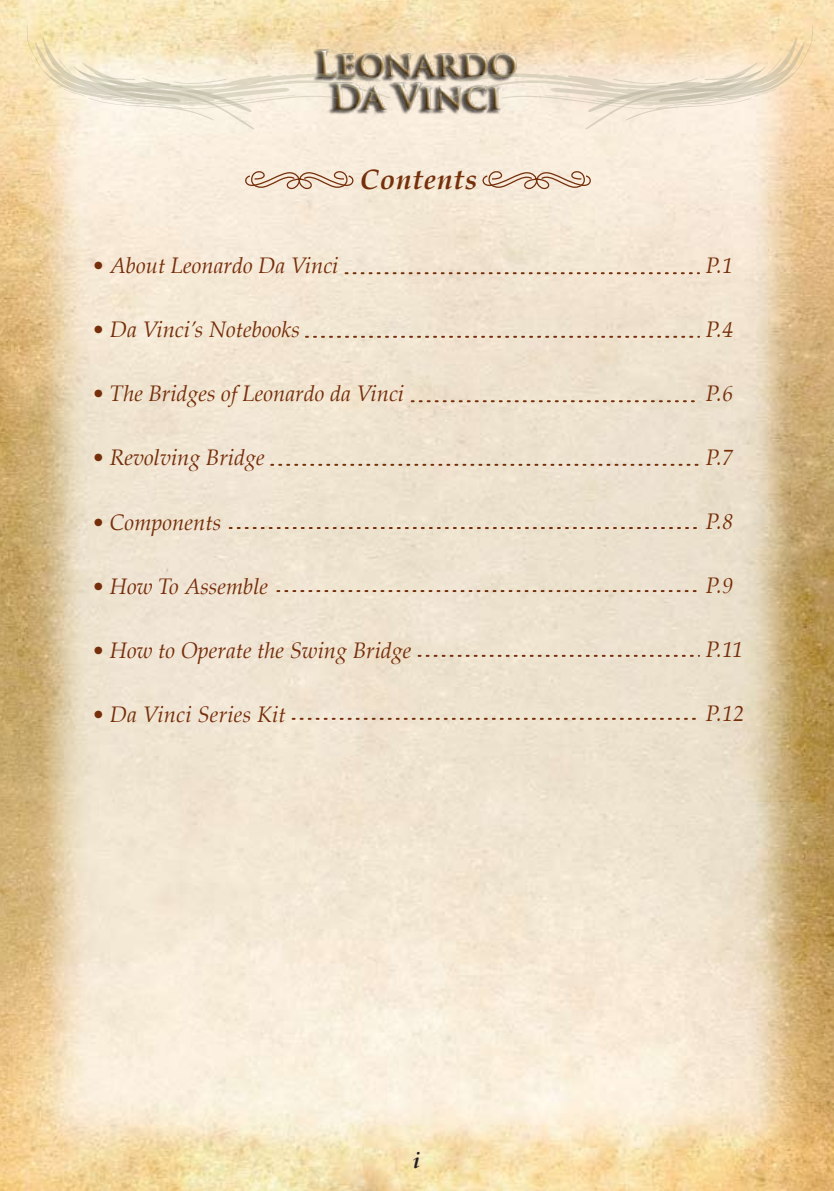
<style>
.page{position:relative;width:834px;height:1191px;background:#fff}
.page>*{position:absolute;margin:0;border:0;box-sizing:border-box;transform-origin:0 0}
.t1{font:italic 700 28px "Palatino";letter-spacing:.025em;color:#762f0b}
.t2{font:italic 22px "Palatino";color:#762f0b}
.t3{font:italic 700 22px "Palatino";color:#231f20}
</style>
<div class="page">
<img style="left:0;top:0;width:833px;height:1191px">
<img style="left:390px;top:45px;width:59px;height:71px">
<svg style="left:449px;top:25px;width:363px;height:104px"></svg>
<svg style="left:27px;top:25px;width:363px;height:104px"></svg>
<svg style="left:243px;top:170px;width:456px;height:168px"></svg>
<svg style="left:411px;top:400px;width:288px;height:2px"></svg>
<svg style="left:271px;top:464px;width:426px;height:2px"></svg>
<svg style="left:230px;top:527px;width:469px;height:2px"></svg>
<svg style="left:277px;top:590px;width:422px;height:2px"></svg>
<svg style="left:418px;top:655px;width:281px;height:2px"></svg>
<svg style="left:292px;top:718px;width:407px;height:2px"></svg>
<p class="t1" style="left:360px;top:157px;width:119px">Contents</p>
<p class="t2" style="left:93px;top:248px;width:247px">• About Leonardo Da Vinci</p>
<p class="t2" style="left:705px;top:248px;width:29px">P.1</p>
<p class="t2" style="left:93px;top:312px;width:208px">• Da Vinci’s Notebooks</p>
<p class="t2" style="left:705px;top:312px;width:29px">P.4</p>
<p class="t2" style="left:93px;top:376px;width:312px">• The Bridges of Leonardo da Vinci</p>
<p class="t2" style="left:705px;top:376px;width:29px">P.6</p>
<p class="t2" style="left:93px;top:440px;width:173px">• Revolving Bridge</p>
<p class="t2" style="left:705px;top:440px;width:29px">P.7</p>
<p class="t2" style="left:93px;top:504px;width:130px">• Components</p>
<p class="t2" style="left:705px;top:504px;width:29px">P.8</p>
<p class="t2" style="left:93px;top:568px;width:177px">• How To Assemble</p>
<p class="t2" style="left:705px;top:568px;width:29px">P.9</p>
<p class="t2" style="left:93px;top:632px;width:320px">• How to Operate the Swing Bridge</p>
<p class="t2" style="left:705px;top:632px;width:39px">P.11</p>
<p class="t2" style="left:93px;top:696px;width:194px">• Da Vinci Series Kit</p>
<p class="t2" style="left:705px;top:696px;width:40px">P.12</p>
<p class="t3" style="left:413px;top:1143px;width:9px">i</p>
</div>
